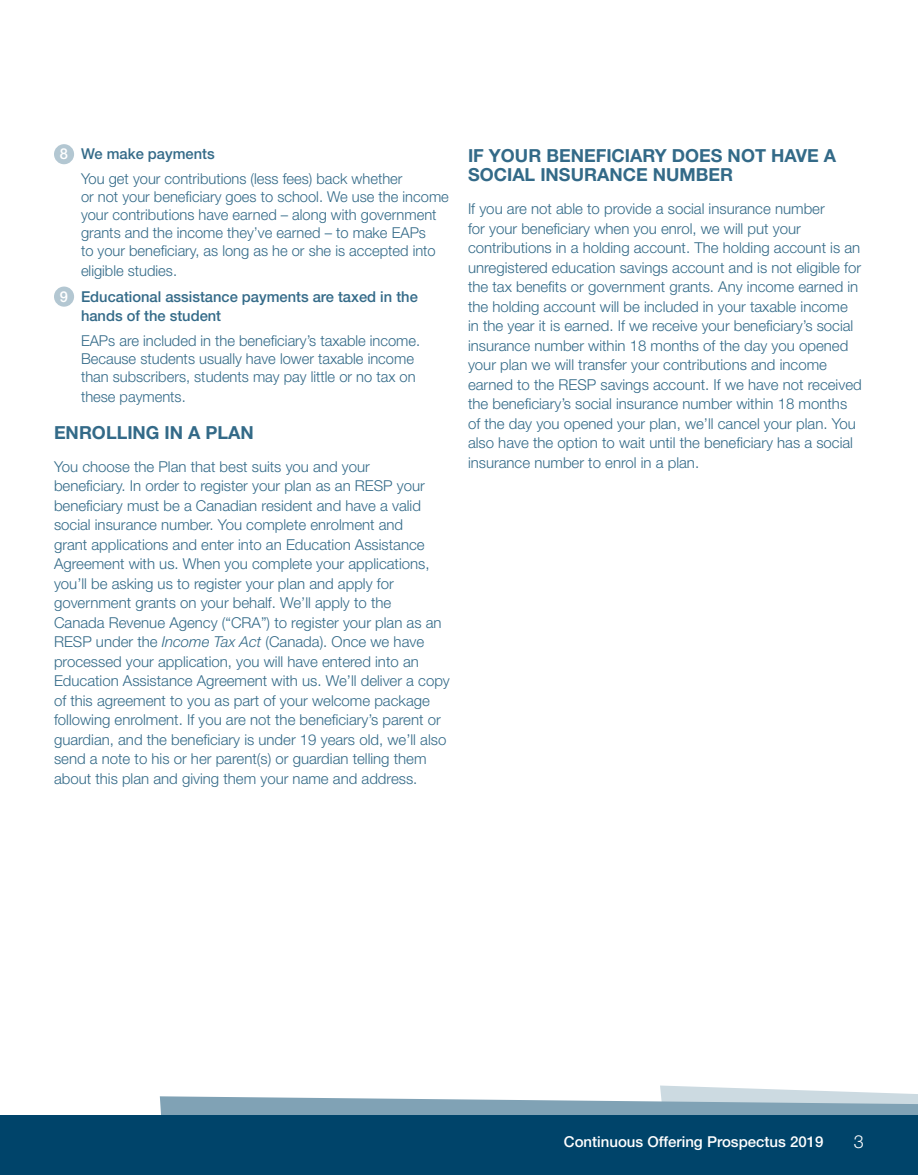
<style>
.page{position:relative;width:918px;height:1175px;background:#fff}
.page>*{position:absolute;margin:0;border:0;box-sizing:border-box;transform-origin:0 0}
.t1{font:700 18px/19.5px "Helvetica Neue LT Std";color:#336a88}
.t2{font:300 18px "Helvetica Neue LT Std";color:#fff}
.t3{font:300 15px/19.5px "Helvetica Neue LT Std";color:#336a88}
.t4{font:500 15px/26.2px "Helvetica Neue LT Std";color:#336a88}
.t5{font:500 15px "Helvetica Neue LT Std";color:#fff}
.s1{font-weight:500;color:#fff}
.s2{font-weight:500}
.s3{font-weight:300}
.s4{color:#fff}
.s5{font-style:italic}
</style>
<div class="page">
<div style="left:54px;top:144px;width:20px;height:20px;background:#b3c7d2;border-radius:50%"></div>
<div style="left:54px;top:286px;width:20px;height:21px;background:#b3c7d2;border-radius:50%"></div>
<svg style="left:160px;top:1085px;width:758px;height:30px"></svg>
<div style="left:0;top:1115px;width:918px;height:59px;background:#00446a"></div>
<p class="t3" style="left:81px;top:141px;width:323px;line-height:24.8px;text-indent:-21px"><span class="s1">8</span> <span class="s2">We make payments<br></span>You get your contributions (less fees) back whether</p>
<p class="t3" style="left:81px;top:187px;width:369px;line-height:18px">or not your beneficiary goes to school. We use the income your contributions have earned – along with government grants and the income they’ve earned – to make EAPs<br>to your beneficiary, as long as he or she is accepted into</p>
<p class="t4" style="left:60px;top:257px;width:359px;text-indent:21px"><span class="s3">eligible studies.<br></span><span class="s4">9</span> Educational assistance payments are taxed in the</p>
<p class="t4" style="left:81px;top:303px;width:142px">hands of the student</p>
<p class="t3" style="left:81px;top:331px;width:341px;line-height:18px">EAPs are included in the beneficiary’s taxable income.<br>Because students usually have lower taxable income than subscribers, students may pay little or no tax on</p>
<p class="t3" style="left:81px;top:386px;width:106px">these payments.</p>
<p class="t1" style="left:54px;top:422px;width:201px">ENROLLING IN A PLAN</p>
<p class="t3" style="left:54px;top:456px;width:397px">You choose the Plan that best suits you and your<br>beneficiary. In order to register your plan as an RESP your beneficiary must be a Canadian resident and have a valid social insurance number. You complete enrolment and<br>grant applications and enter into an Education Assistance Agreement with us. When you complete your applications, you’ll be asking us to register your plan and apply for government grants on your behalf. We’ll apply to the<br>Canada Revenue Agency (“CRA”) to register your plan as an RESP under the <span class="s5">Income Tax Act</span> (Canada). Once we have processed your application, you will have entered into an Education Assistance Agreement with us. We’ll deliver a copy of this agreement to you as part of your welcome package following enrolment. If you are not the beneficiary’s parent or guardian, and the beneficiary is under 19 years old, we’ll also send a note to his or her parent(s) or guardian telling them about this plan and giving them your name and address.</p>
<p class="t1" style="left:468px;top:145px;width:370px">IF YOUR BENEFICIARY DOES NOT HAVE A<br>SOCIAL INSURANCE NUMBER</p>
<p class="t3" style="left:468px;top:199px;width:395px">If you are not able to provide a social insurance number<br>for your beneficiary when you enrol, we will put your contributions in a holding account. The holding account is an unregistered education savings account and is not eligible for the tax benefits or government grants. Any income earned in the holding account will be included in your taxable income in the year it is earned. If we receive your beneficiary’s social insurance number within 18 months of the day you opened your plan we will transfer your contributions and income earned to the RESP savings account. If we have not received the beneficiary’s social insurance number within 18 months of the day you opened your plan, we’ll cancel your plan. You also have the option to wait until the beneficiary has a social insurance number to enrol in a plan.</p>
<p class="t5" style="left:564px;top:1133px;width:261px">Continuous Offering Prospectus 2019</p>
<p class="t2" style="left:854px;top:1131px;width:12px">3</p>
</div>
